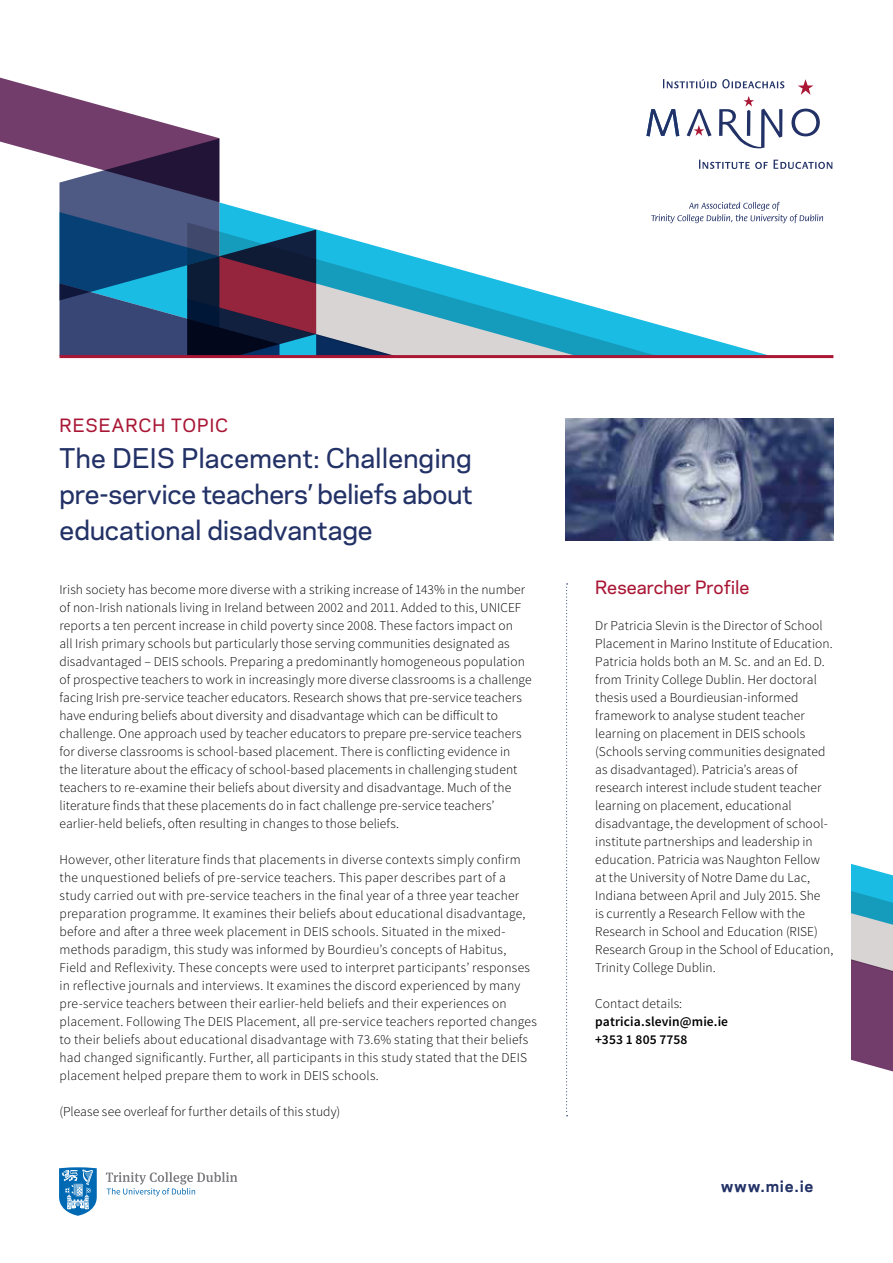
<style>
.page{position:relative;width:893px;height:1263px;background:#fff}
.page>*{position:absolute;margin:0;border:0;box-sizing:border-box;transform-origin:0 0}
.t1{font:500 25.5px/36px "Galaxie Polaris";letter-spacing:-.01em;color:#223166;text-align:justify}
.t2{font:500 17.25px "Galaxie Polaris";letter-spacing:.01em;color:#a91735}
.t3{font:500 17.25px "Galaxie Polaris";letter-spacing:.05em;color:#a91735}
.t4{font:700 15px "Galaxie Polaris";letter-spacing:.06em;color:#223166}
.t5{font:300 13.5px/18px "Source Sans Pro";letter-spacing:.01em;color:#000}
.t6{font:600 13.5px/18px "Source Sans Pro";letter-spacing:.005em;color:#000}
</style>
<div class="page">
<svg style="left:851px;top:863px;width:42px;height:25px"></svg>
<svg style="left:851px;top:888px;width:42px;height:184px;background:#807a99"></svg>
<svg style="left:489px;top:223px;width:295px;height:132px"></svg>
<svg style="left:0;top:77px;width:489px;height:280px"></svg>
<svg style="left:798px;top:79px;width:15px;height:16px"></svg>
<svg style="left:791px;top:109px;width:29px;height:27px"></svg>
<svg style="left:719px;top:96px;width:63px;height:53px"></svg>
<svg style="left:646px;top:109px;width:33px;height:27px"></svg>
<svg style="left:687px;top:109px;width:25px;height:27px"></svg>
<svg style="left:663px;top:79px;width:121px;height:9px"></svg>
<svg style="left:699px;top:160px;width:69px;height:9px"></svg>
<svg style="left:774px;top:160px;width:58px;height:9px"></svg>
<svg style="left:651px;top:202px;width:172px;height:21px"></svg>
<svg style="left:566px;top:583px;width:2px;height:533px"></svg>
<svg style="left:59px;top:1167px;width:38px;height:49px;background:#549acc"></svg>
<svg style="left:106px;top:1172px;width:131px;height:24px"></svg>
<img style="left:566px;top:418px;width:267px;height:123px">
<hr style="left:60px;top:355px;width:773px;height:3px;background:#a91735">
<p class="t3" style="left:60px;top:412px;width:170px">RESEARCH TOPIC</p>
<h1 class="t1" style="left:60px;top:439px;width:415px">The DEIS Placement: Challenging pre-service teachers’ beliefs about educational disadvantage</h1>
<p class="t5" style="left:60px;top:581px;width:474px">Irish society has become more diverse with a striking increase of 143% in the number of non-Irish nationals living in Ireland between 2002 and 2011. Added to this, UNICEF reports a ten percent increase in child poverty since 2008. These factors impact on<br>all Irish primary schools but particularly those serving communities designated as disadvantaged – DEIS schools. Preparing a predominantly homogeneous population of prospective teachers to work in increasingly more diverse classrooms is a challenge facing Irish pre-service teacher educators. Research shows that pre-service teachers have enduring beliefs about diversity and disadvantage which can be difficult to challenge. One approach used by teacher educators to prepare pre-service teachers for diverse classrooms is school-based placement. There is conflicting evidence in the literature about the efficacy of school-based placements in challenging student teachers to re-examine their beliefs about diversity and disadvantage. Much of the literature finds that these placements do in fact challenge pre-service teachers’ earlier-held beliefs, often resulting in changes to those beliefs.</p>
<p class="t5" style="left:60px;top:851px;width:479px">However, other literature finds that placements in diverse contexts simply confirm the unquestioned beliefs of pre-service teachers. This paper describes part of a study carried out with pre-service teachers in the final year of a three year teacher preparation programme. It examines their beliefs about educational disadvantage, before and after a three week placement in DEIS schools. Situated in the mixed&shy;methods paradigm, this study was informed by Bourdieu’s concepts of Habitus, Field and Reflexivity. These concepts were used to interpret participants’ responses in reflective journals and interviews. It examines the discord experienced by many pre-service teachers between their earlier-held beliefs and their experiences on placement. Following The DEIS Placement, all pre-service teachers reported changes to their beliefs about educational disadvantage with 73.6% stating that their beliefs had changed significantly. Further, all participants in this study stated that the DEIS placement helped prepare them to work in DEIS schools.</p>
<p class="t5" style="left:60px;top:1102px;width:282px">(Please see overleaf for further details of this study)</p>
<p class="t2" style="left:595px;top:574px;width:156px">Researcher Profile</p>
<p class="t5" style="left:595px;top:617px;width:240px">Dr Patricia Slevin is the Director of School Placement in Marino Institute of Education.<br>Patricia holds both an M. Sc. and an Ed. D. from Trinity College Dublin. Her doctoral thesis used a Bourdieusian-informed framework to analyse student teacher learning on placement in DEIS schools (Schools serving communities designated as disadvantaged). Patricia’s areas of research interest include student teacher learning on placement, educational disadvantage, the development of school&shy;institute partnerships and leadership in education. Patricia was Naughton Fellow at the University of Notre Dame du Lac, Indiana between April and July 2015. She<br>is currently a Research Fellow with the Research in School and Education (RISE)<br>Research Group in the School of Education, Trinity College Dublin.</p>
<p class="t5" style="left:595px;top:995px;width:88px">Contact details:</p>
<p class="t6" style="left:595px;top:1013px;width:134px">patricia.slevin@mie.ie +353 1 805 7758</p>
<p class="t4" style="left:721px;top:1175px;width:94px">www.mie.ie</p>
</div>
